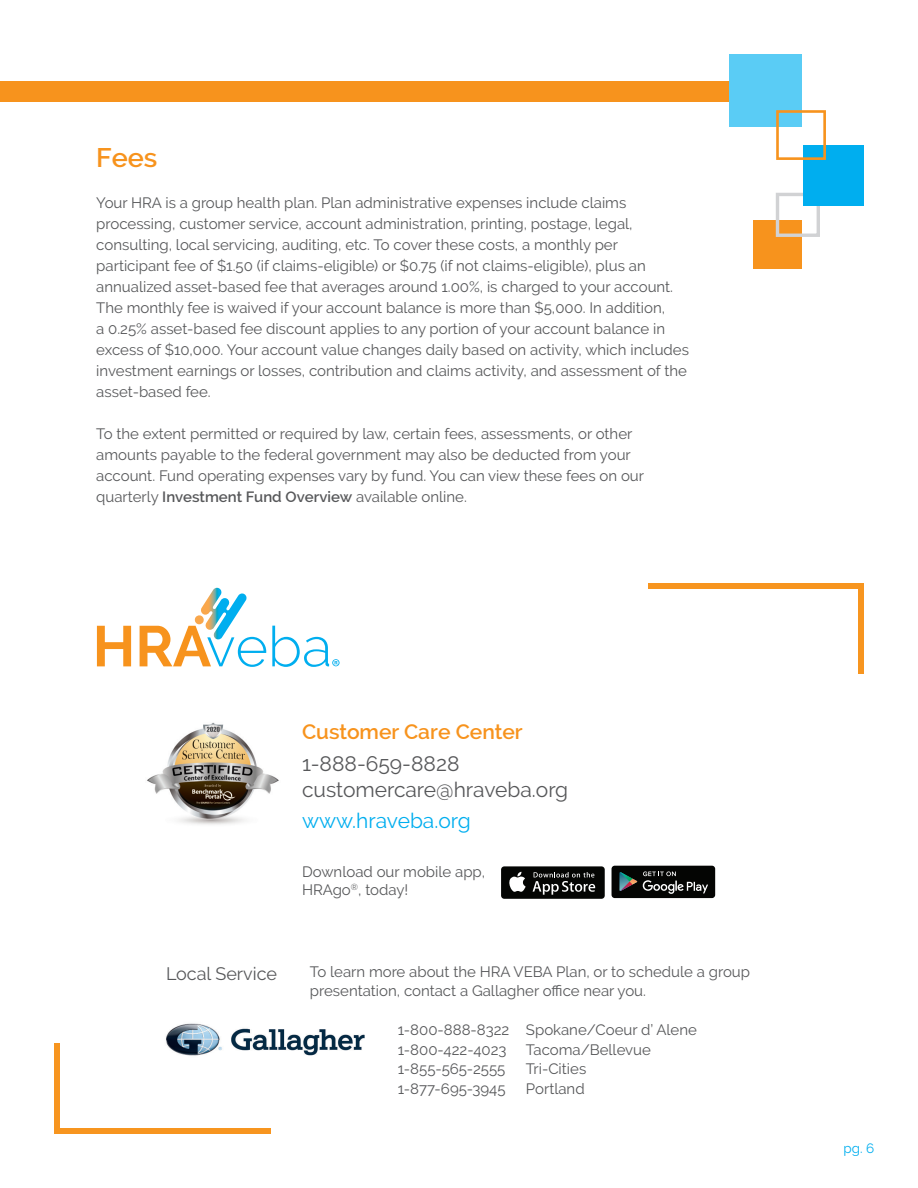
<style>
.page{position:relative;width:918px;height:1188px;background:#fff}
.page>*{position:absolute;margin:0;border:0;box-sizing:border-box;transform-origin:0 0}
.t1{font:600 27px "Raleway";color:#f7931d}
.t2{font:21px/25.2px "Raleway";color:#57585a}
.t3{font:600 21px "Raleway";color:#f7931d}
.t4{font:21px "Raleway";color:#00aeef}
.t5{font:18px "Raleway";color:#57585a}
.t6{font:15px/21px "Raleway";color:#57585a}
.t7{font:13.5px "Raleway";color:#00aeef}
.s1{font-weight:600}
</style>
<div class="page">
<div style="left:648px;top:583px;width:216px;height:6px;background:#f7951f"></div>
<div style="left:858px;top:583px;width:6px;height:90px;background:#f7951f"></div>
<div style="left:54px;top:1044px;width:6px;height:90px;background:#f7951f"></div>
<div style="left:54px;top:1128px;width:216px;height:6px;background:#f7951f"></div>
<div style="left:501px;top:866px;width:104px;height:33px;background:#040503;border-radius:3px"></div>
<svg style="left:509px;top:872px;width:17px;height:20px"></svg>
<svg style="left:533px;top:872px;width:62px;height:23px"></svg>
<div style="left:612px;top:866px;width:103px;height:32px;background:#040503;border-radius:3px"></div>
<svg style="left:619px;top:871px;width:89px;height:23px"></svg>
<div style="left:0;top:81px;width:771px;height:20px;background:#f7931d"></div>
<div style="left:753px;top:220px;width:49px;height:49px;background:#f7931d"></div>
<svg style="left:776px;top:193px;width:44px;height:44px"></svg>
<div style="left:803px;top:145px;width:61px;height:61px;background:#00aeef"></div>
<div style="left:729px;top:54px;width:73px;height:73px;background:#5accf5"></div>
<svg style="left:776px;top:110px;width:50px;height:50px"></svg>
<img style="left:147px;top:722px;width:132px;height:103px">
<img style="left:166px;top:1023px;width:199px;height:33px">
<svg style="left:97px;top:626px;width:34px;height:40px"></svg>
<svg style="left:140px;top:626px;width:126px;height:41px"></svg>
<img style="left:194px;top:588px;width:53px;height:51px">
<svg style="left:272px;top:626px;width:68px;height:41px"></svg>
<h1 class="t1" style="left:96px;top:142px;width:63px">Fees</h1>
<p class="t6" style="left:96px;top:193px;width:594px">Your HRA is a group health plan. Plan administrative expenses include claims processing, customer service, account administration, printing, postage, legal, consulting, local servicing, auditing, etc. To cover these costs, a monthly per participant fee of $1.50 (if claims-eligible) or $0.75 (if not claims-eligible), plus an annualized asset-based fee that averages around 1.00%, is charged to your account.<br>The monthly fee is waived if your account balance is more than $5,000. In addition,<br>a 0.25% asset-based fee discount applies to any portion of your account balance in excess of $10,000. Your account value changes daily based on activity, which includes investment earnings or losses, contribution and claims activity, and assessment of the asset-based fee.</p>
<p class="t6" style="left:96px;top:424px;width:549px">To the extent permitted or required by law, certain fees, assessments, or other amounts payable to the federal government may also be deducted from your account. Fund operating expenses vary by fund. You can view these fees on our quarterly <span class="s1">Investment Fund Overview</span> available online.</p>
<h2 class="t3" style="left:302px;top:720px;width:222px">Customer Care Center</h2>
<h2 class="t2" style="left:302px;top:751px;width:268px">1-888-659-8828 customercare@hraveba.org</h2>
<h2 class="t4" style="left:302px;top:809px;width:170px">www.hraveba.org</h2>
<p class="t6" style="left:302px;top:863px;width:185px;line-height:18px">Download our mobile app,<br>HRAgo<sup>®</sup>, today!</p>
<p class="t5" style="left:166px;top:963px;width:113px">Local Service</p>
<p class="t6" style="left:310px;top:962px;width:442px;line-height:19.5px">To learn more about the HRA VEBA Plan, or to schedule a group presentation, contact a Gallagher office near you.</p>
<p class="t6" style="left:398px;top:1020px;width:301px;line-height:19.5px">1-800-888-8322 Spokane/Coeur d’ Alene<br>1-800-422-4023</p>
<p class="t6" style="left:526px;top:1039px;width:127px">Tacoma/Bellevue</p>
<p class="t6" style="left:398px;top:1059px;width:109px">1-855-565-2555</p>
<p class="t6" style="left:526px;top:1059px;width:62px">Tri-Cities</p>
<p class="t6" style="left:398px;top:1078px;width:109px">1-877-695-3945</p>
<p class="t6" style="left:526px;top:1078px;width:60px">Portland</p>
<p class="t7" style="left:844px;top:1140px;width:32px">pg. 6</p>
</div>
